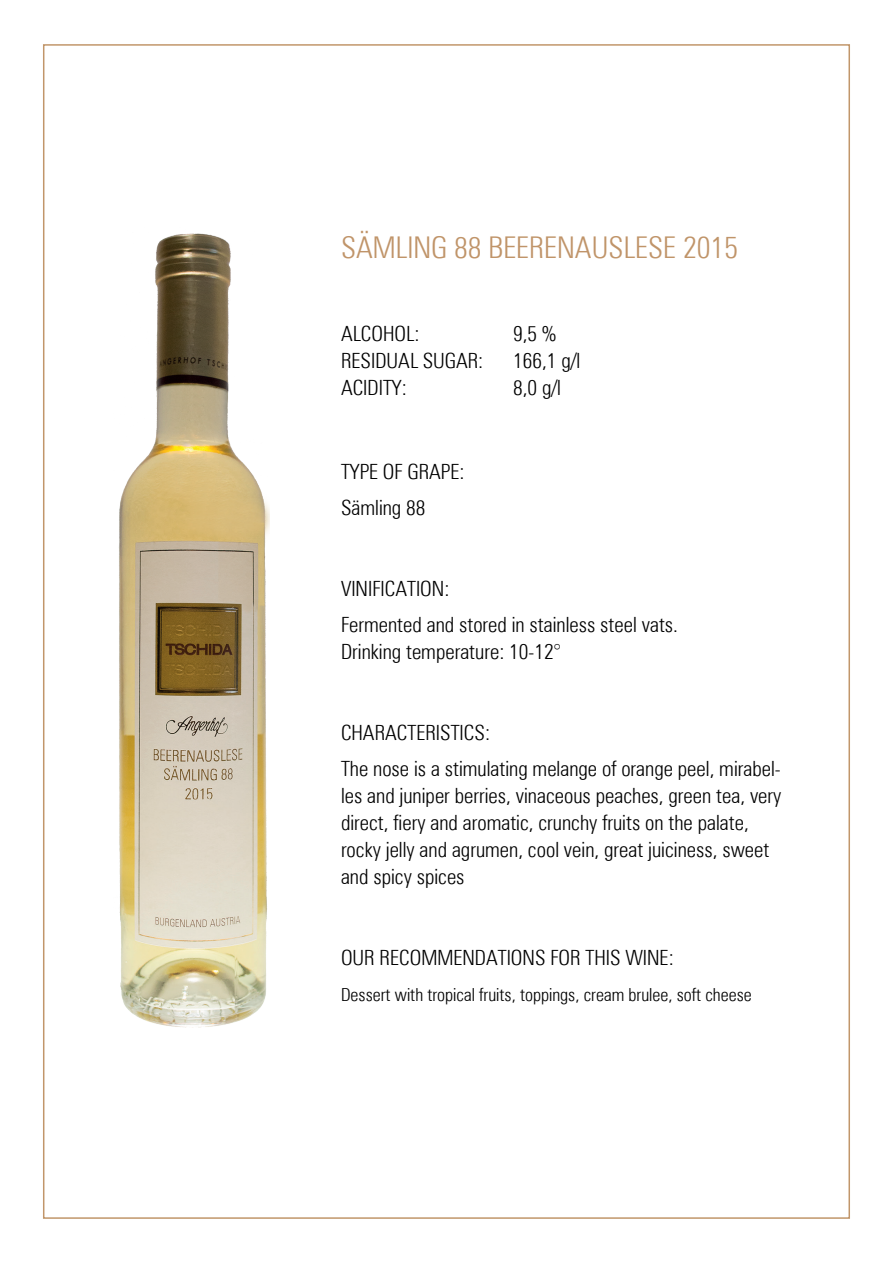
<style>
.page{position:relative;width:893px;height:1263px;background:#fff}
.page>*{position:absolute;margin:0;border:0;box-sizing:border-box;transform-origin:0 0}
.t1{font:300 condensed 30px "Zurich BT";color:#c09469}
.t2{font:300 condensed 21px/27px "Zurich BT";color:#000001}
.t3{font:300 condensed 18px "Zurich BT";color:#000001}
</style>
<div class="page">
<img style="left:119px;top:233px;width:151px;height:795px">
<h1 class="t1" style="left:341px;top:229px;width:399px">SÄMLING 88 BEERENAUSLESE 2015</h1>
<p class="t2" style="left:341px;top:320px;width:144px">ALCOHOL:<br>RESIDUAL SUGAR:<br>ACIDITY:</p>
<p class="t2" style="left:513px;top:320px;width:69px">9,5 %<br>166,1 g/l<br>8,0 g/l</p>
<p class="t2" style="left:341px;top:453px;width:125px;line-height:36px">TYPE OF GRAPE:<br>Sämling 88</p>
<p class="t2" style="left:341px;top:570px;width:339px;line-height:36px">VINIFICATION:<br>Fermented and stored in stainless steel vats.</p>
<p class="t2" style="left:341px;top:638px;width:221px">Drinking temperature: 10-12°</p>
<p class="t2" style="left:341px;top:714px;width:441px;line-height:36px">CHARACTERISTICS:<br>The nose is a stimulating melange of orange peel, mirabel-</p>
<p class="t2" style="left:341px;top:782px;width:442px">les and juniper berries, vinaceous peaches, green tea, very direct, fiery and aromatic, crunchy fruits on the palate, rocky jelly and agrumen, cool vein, great juiciness, sweet and spicy spices</p>
<p class="t2" style="left:341px;top:944px;width:334px">OUR RECOMMENDATIONS FOR THIS WINE:</p>
<p class="t3" style="left:341px;top:983px;width:412px">Dessert with tropical fruits, toppings, cream brulee, soft cheese</p>
</div>
